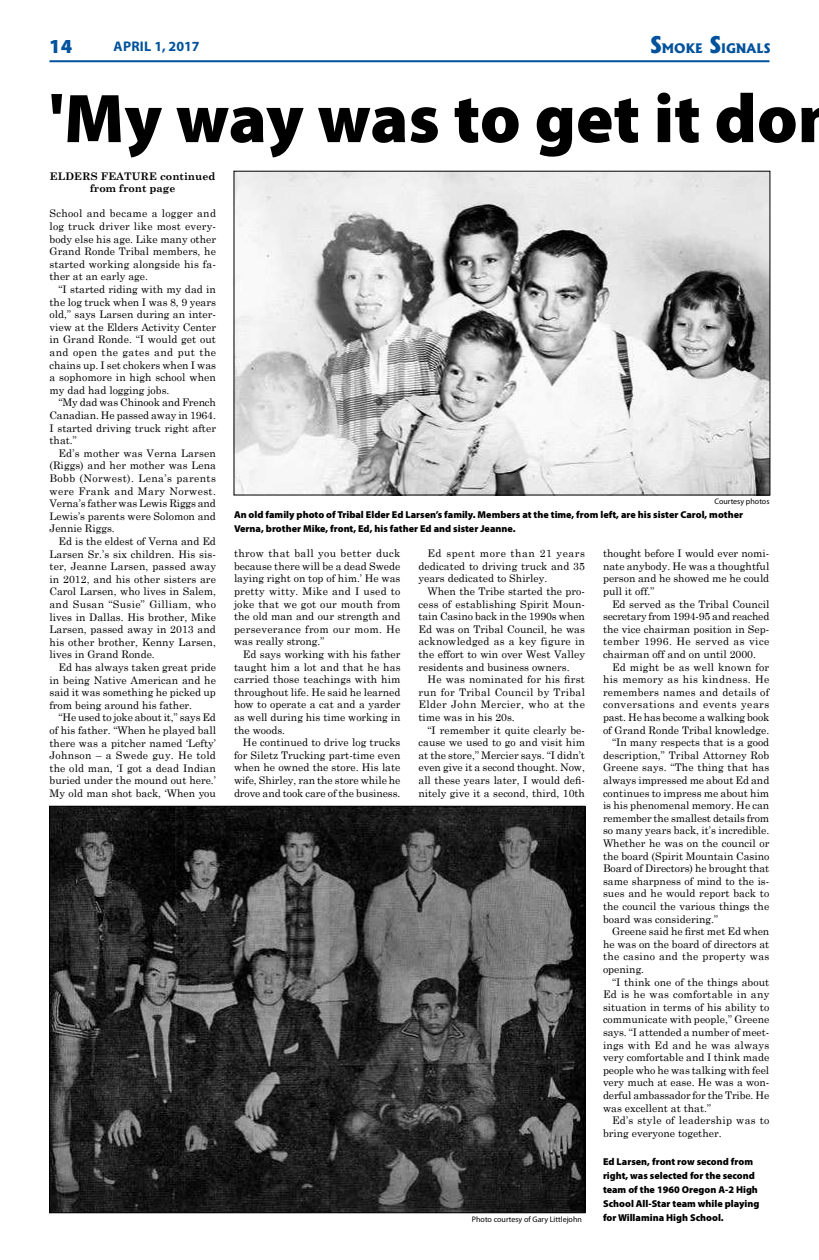
<style>
.page{position:relative;width:819px;height:1260px;background:#fff}
.page>*{position:absolute;margin:0;border:0;box-sizing:border-box;transform-origin:0 0}
.t1{font:900 69.5px "Myriad Pro";color:#000}
.t2{font:900 20px "Myriad Pro";color:#00529c}
.t3{font:700 14px "Myriad Pro";letter-spacing:.02em;color:#00529c}
.t4{font:800 12.6px "Albertus";color:#00529c}
.t5{font:10.5px/12.6px "Century Schoolbook";color:#000;text-align:justify}
.t6{font:10.5px "Century Schoolbook";letter-spacing:.025em;color:#000}
.t7{font:10.5px "Century Schoolbook";letter-spacing:.02em;color:#000}
.t8{font:700 10.5px/12.6px "Century Schoolbook";color:#000;text-align:center}
.t9{font:10.5px "Century Schoolbook";letter-spacing:.04em;color:#000}
.t10{font:10.5px "Century Schoolbook";letter-spacing:.03em;color:#000}
.t11{font:900 10px/14px "Myriad Pro";color:#000}
.t12{font:8px "Myriad Pro";color:#000}
.s1{font-size:22px}
</style>
<div class="page">
<hr style="left:50px;top:60px;width:720px;height:2px;background:#00529c">
<img style="left:235px;top:173px;width:533px;height:321px">
<img style="left:51px;top:808px;width:533px;height:403px">
<h2 class="t2" style="left:49px;top:38px;width:24px">14</h2>
<h3 class="t3" style="left:114px;top:41px;width:88px">APRIL 1, 2017</h3>
<p class="t4" style="left:650px;top:41px;width:122px"><span class="s1">S</span>MOKE <span class="s1">S</span>IGNALS</p>
<h1 class="t1" style="left:49px;top:92px;width:792px">'My way was to get it don</h1>
<p class="t8" style="left:50px;top:170px;width:167px">ELDERS FEATURE continued from front page</p>
<p class="t5" style="left:50px;top:208px;width:168px">School and became a logger and log truck driver like most every&shy;body else his age. Like many other Grand Ronde Tribal members, he started working alongside his fa&shy;ther at an early age.</p>
<p class="t5" style="left:50px;top:284px;width:168px;text-indent:9px">“I started riding with my dad in the log truck when I was 8, 9 years old,” says Larsen during an inter&shy;view at the Elders Activity Center in Grand Ronde. “I would get out and open the gates and put the chains up. I set chokers when I was a sophomore in high school when my dad had logging jobs.</p>
<p class="t5" style="left:50px;top:397px;width:168px;text-indent:9px">“My dad was Chinook and French Canadian. He passed away in 1964.<br>I started driving truck right after that.”</p>
<p class="t5" style="left:50px;top:448px;width:168px;text-indent:9px">Ed’s mother was Verna Larsen (Riggs) and her mother was Lena Bobb (Norwest). Lena’s parents were Frank and Mary Norwest.<br>Verna’s father was Lewis Riggs and Lewis’s parents were Solomon and Jennie Riggs.</p>
<p class="t5" style="left:50px;top:536px;width:168px;text-indent:9px">Ed is the eldest of Verna and Ed Larsen Sr.’s six children. His sis&shy;ter, Jeanne Larsen, passed away in 2012, and his other sisters are Carol Larsen, who lives in Salem, and Susan “Susie” Gilliam, who lives in Dallas. His brother, Mike Larsen, passed away in 2013 and his other brother, Kenny Larsen, lives in Grand Ronde.</p>
<p class="t5" style="left:50px;top:662px;width:168px;text-indent:9px">Ed has always taken great pride in being Native American and he said it was something he picked up from being around his father.</p>
<p class="t5" style="left:50px;top:710px;width:168px;text-indent:9px">“He used to joke about it,” says Ed of his father. “When he played ball there was a pitcher named ‘Lefty’ Johnson – a Swede guy. He told the old man, ‘I got a dead Indian buried under the mound out here.’ My old man shot back, ‘When you</p>
<p class="t12" style="left:715px;top:498px;width:56px">Courtesy photos</p>
<p class="t11" style="left:234px;top:509px;width:511px">An old family photo of Tribal Elder Ed Larsen’s family. Members at the time, from left, are his sister Carol, mother<br>Verna, brother Mike, front, Ed, his father Ed and sister Jeanne.</p>
<p class="t5" style="left:234px;top:548px;width:168px">throw that ball you better duck because there will be a dead Swede laying right on top of him.’ He was pretty witty. Mike and I used to joke that we got our mouth from the old man and our strength and perseverance from our mom. He was really strong.”</p>
<p class="t5" style="left:234px;top:649px;width:168px;text-indent:9px">Ed says working with his father taught him a lot and that he has carried those teachings with him throughout life. He said he learned how to operate a cat and a yarder as well during his time working in the woods.</p>
<p class="t5" style="left:234px;top:737px;width:168px;text-indent:9px">He continued to drive log trucks for Siletz Trucking part-time even when he owned the store. His late wife, Shirley, ran the store while he drove and took care of the business.</p>
<p class="t5" style="left:419px;top:548px;width:168px;text-indent:9px">Ed spent more than 21 years dedicated to driving truck and 35 years dedicated to Shirley.</p>
<p class="t5" style="left:419px;top:586px;width:168px;text-indent:9px">When the Tribe started the pro&shy;cess of establishing Spirit Moun&shy;tain Casino back in the 1990s when Ed was on Tribal Council, he was acknowledged as a key figure in the effort to win over West Valley residents and business owners.</p>
<p class="t5" style="left:419px;top:672px;width:168px;text-indent:9px">He was nominated for his first run for Tribal Council by Tribal Elder John Mercier, who at the time was in his 20s.</p>
<p class="t5" style="left:419px;top:725px;width:168px;text-indent:9px">“I remember it quite clearly be&shy;cause we used to go and visit him at the store,” Mercier says. “I didn’t even give it a second thought. Now, all these years later, I would defi&shy;nitely give it a second, third, 10th</p>
<p class="t5" style="left:603px;top:548px;width:168px">thought before I would ever nomi&shy;nate anybody. He was a thoughtful person and he showed me he could pull it off.”</p>
<p class="t5" style="left:603px;top:599px;width:168px;text-indent:9px">Ed served as the Tribal Council secretary from 1994-95 and reached the vice chairman position in Sep&shy;tember 1996. He served as vice chairman off and on until 2000.</p>
<p class="t7" style="left:612px;top:663px;width:159px">Ed might be as well known for</p>
<p class="t10" style="left:603px;top:676px;width:168px">his memory as his kindness. He</p>
<p class="t7" style="left:603px;top:688px;width:168px">remembers names and details of</p>
<p class="t9" style="left:603px;top:701px;width:168px">conversations and events years</p>
<p class="t5" style="left:603px;top:712px;width:168px">past. He has become a walking book</p>
<p class="t5" style="left:603px;top:725px;width:168px">of Grand Ronde Tribal knowledge.</p>
<p class="t5" style="left:612px;top:737px;width:159px">“In many respects that is a good</p>
<p class="t5" style="left:603px;top:750px;width:168px">description,” Tribal Attorney Rob</p>
<p class="t5" style="left:603px;top:762px;width:168px">Greene says. “The thing that has</p>
<p class="t5" style="left:603px;top:775px;width:168px">always impressed me about Ed and</p>
<p class="t5" style="left:603px;top:788px;width:168px">continues to impress me about him</p>
<p class="t5" style="left:603px;top:800px;width:168px">is his phenomenal memory. He can</p>
<p class="t5" style="left:603px;top:813px;width:168px">remember the smallest details from</p>
<p class="t5" style="left:603px;top:825px;width:168px">so many years back, it’s incredible.</p>
<p class="t5" style="left:603px;top:838px;width:168px">Whether he was on the council or</p>
<p class="t5" style="left:603px;top:851px;width:168px">the board (Spirit Mountain Casino</p>
<p class="t5" style="left:603px;top:863px;width:168px">Board of Directors) he brought that</p>
<p class="t5" style="left:603px;top:876px;width:168px">same sharpness of mind to the is-</p>
<p class="t5" style="left:603px;top:888px;width:168px">sues and he would report back to</p>
<p class="t5" style="left:603px;top:901px;width:168px">the council the various things the</p>
<p class="t5" style="left:603px;top:914px;width:117px">board was considering.”</p>
<p class="t5" style="left:612px;top:924px;width:159px">Greene said he first met Ed when</p>
<p class="t5" style="left:603px;top:939px;width:168px">he was on the board of directors at</p>
<p class="t6" style="left:603px;top:953px;width:168px">the casino and the property was</p>
<p class="t5" style="left:603px;top:964px;width:43px">opening.</p>
<p class="t5" style="left:612px;top:977px;width:159px">“I think one of the things about</p>
<p class="t6" style="left:603px;top:991px;width:168px">Ed is he was comfortable in any</p>
<p class="t5" style="left:603px;top:1002px;width:168px">situation in terms of his ability to</p>
<p class="t5" style="left:603px;top:1014px;width:168px">communicate with people,” Greene</p>
<p class="t5" style="left:603px;top:1027px;width:168px">says. “I attended a number of meet-</p>
<p class="t7" style="left:603px;top:1041px;width:168px">ings with Ed and he was always</p>
<p class="t5" style="left:603px;top:1052px;width:168px">very comfortable and I think made</p>
<p class="t5" style="left:603px;top:1065px;width:168px">people who he was talking with feel</p>
<p class="t5" style="left:603px;top:1077px;width:168px">very much at ease. He was a won-</p>
<p class="t5" style="left:603px;top:1090px;width:168px">derful ambassador for the Tribe. He</p>
<p class="t5" style="left:603px;top:1103px;width:110px">was excellent at that.”</p>
<p class="t6" style="left:612px;top:1117px;width:159px">Ed’s style of leadership was to</p>
<p class="t5" style="left:603px;top:1128px;width:120px">bring everyone together.</p>
<p class="t11" style="left:603px;top:1155px;width:158px">Ed Larsen, front row second from right, was selected for the second team of the 1960 Oregon A-2 High School All-Star team while playing</p>
<p class="t12" style="left:472px;top:1216px;width:111px">Photo courtesy of Gary Littlejohn</p>
<p class="t11" style="left:603px;top:1211px;width:122px">for Willamina High School.</p>
</div>
